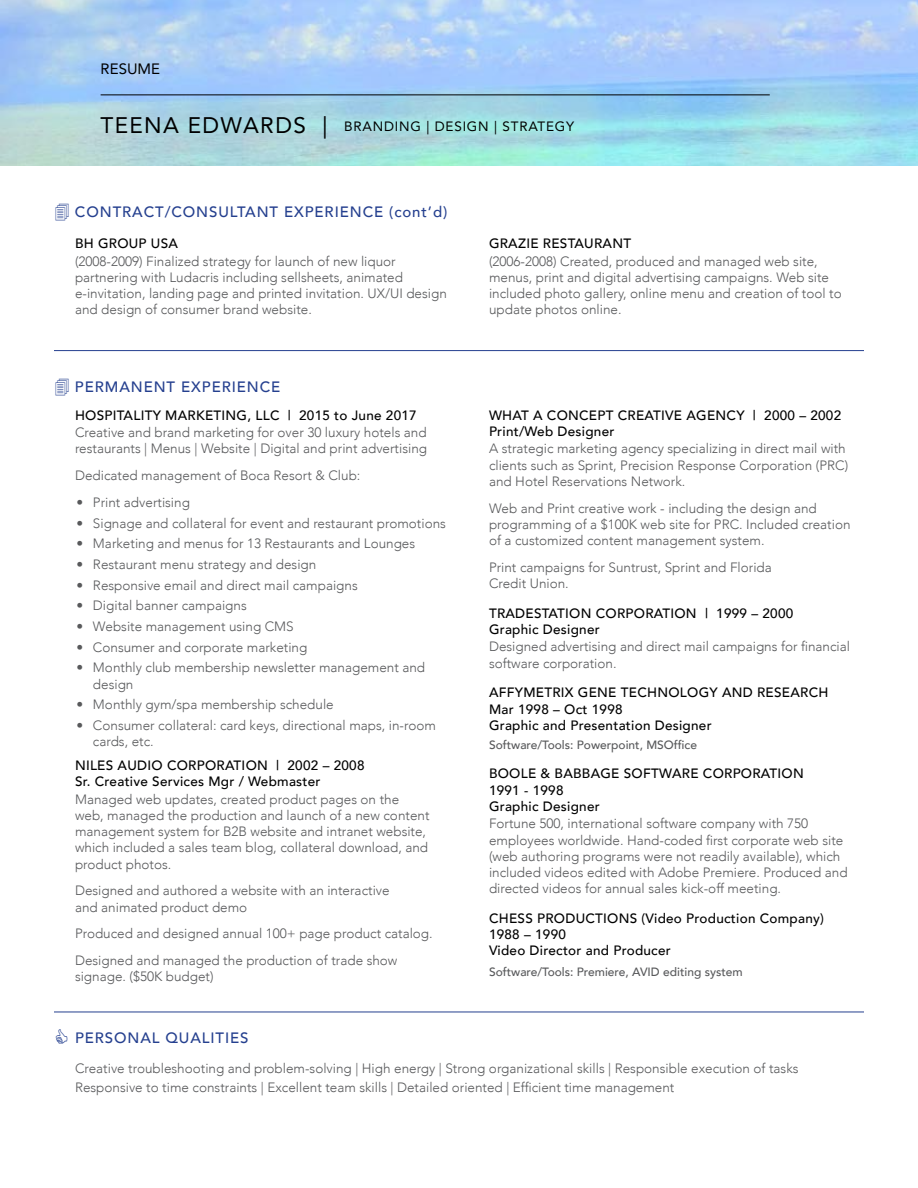
<style>
.page{position:relative;width:918px;height:1188px;background:#fff}
.page>*{position:absolute;margin:0;border:0;box-sizing:border-box;transform-origin:0 0}
.t1{font:500 15px "Avenir";letter-spacing:.06em;color:#25408f}
.t2{font:15px "Avenir";color:#000}
.t3{font:300 13.5px/16.2px "Avenir";color:#58595b}
.t4{font:500 13.5px/16.2px "Avenir";letter-spacing:.02em;color:#000}
.t5{font:13.5px "Avenir";letter-spacing:.06em;color:#000}
.t6{font:500 12px "Avenir";color:#58595b}
.s1{font-size:22.5px}
</style>
<div class="page">
<img style="left:0;top:0;width:918px;height:166px">
<hr style="left:101px;top:94px;width:669px;height:1px;background:#000">
<hr style="left:54px;top:350px;width:810px;height:1px;background:#25408f">
<hr style="left:54px;top:1012px;width:810px;height:1px;background:#25408f">
<p class="t2" style="left:101px;top:56px;width:61px">RESUME</p>
<p class="t5" style="left:101px;top:116px;width:475px"><span class="s1">TEENA EDWARDS |</span> BRANDING | DESIGN | STRATEGY</p>
<p class="t1" style="left:54px;top:199px;width:395px">✔ CONTRACT/CONSULTANT EXPERIENCE (cont’d)</p>
<p class="t4" style="left:75px;top:234px;width:104px">BH GROUP USA</p>
<p class="t3" style="left:75px;top:253px;width:373px">(2008-2009) Finalized strategy for launch of new liquor partnering with Ludacris including sellsheets, animated e-invitation, landing page and printed invitation. UX/UI design and design of consumer brand website.</p>
<p class="t1" style="left:54px;top:374px;width:228px">✔ PERMANENT EXPERIENCE</p>
<p class="t4" style="left:75px;top:406px;width:343px">HOSPITALITY MARKETING, LLC | 2015 to June 2017</p>
<p class="t3" style="left:75px;top:425px;width:354px">Creative and brand marketing for over 30 luxury hotels and restaurants | Menus | Website | Digital and print advertising</p>
<p class="t3" style="left:75px;top:467px;width:287px">Dedicated management of Boca Resort &amp; Club:</p>
<p class="t3" style="left:76px;top:494px;width:115px">• Print advertising</p>
<p class="t3" style="left:76px;top:515px;width:371px">• Signage and collateral for event and restaurant promotions</p>
<p class="t3" style="left:76px;top:536px;width:340px">• Marketing and menus for 13 Restaurants and Lounges</p>
<p class="t3" style="left:76px;top:556px;width:241px">• Restaurant menu strategy and design</p>
<p class="t3" style="left:76px;top:577px;width:283px">• Responsive email and direct mail campaigns</p>
<p class="t3" style="left:76px;top:598px;width:172px">• Digital banner campaigns</p>
<p class="t3" style="left:76px;top:618px;width:219px">• Website management using CMS</p>
<p class="t3" style="left:76px;top:639px;width:232px">• Consumer and corporate marketing</p>
<p class="t3" style="left:93px;top:660px;width:334px;text-indent:-16px">• Monthly club membership newsletter management and design</p>
<p class="t3" style="left:76px;top:697px;width:259px">• Monthly gym/spa membership schedule</p>
<p class="t3" style="left:93px;top:717px;width:344px;text-indent:-16px">• Consumer collateral: card keys, directional maps, in-room cards, etc.</p>
<p class="t4" style="left:75px;top:756px;width:291px">NILES AUDIO CORPORATION | 2002 – 2008<br>Sr. Creative Services Mgr / Webmaster</p>
<p class="t3" style="left:75px;top:791px;width:356px">Managed web updates, created product pages on the web, managed the production and launch of a new content management system for B2B website and intranet website, which included a sales team blog, collateral download, and product photos.</p>
<p class="t3" style="left:75px;top:883px;width:316px">Designed and authored a website with an interactive and animated product demo</p>
<p class="t3" style="left:75px;top:920px;width:359px;line-height:26.7px">Produced and designed annual 100+ page product catalog.<br>Designed and managed the production of trade show</p>
<p class="t3" style="left:75px;top:968px;width:140px">signage. ($50K budget)</p>
<p class="t4" style="left:489px;top:234px;width:144px">GRAZIE RESTAURANT</p>
<p class="t3" style="left:489px;top:253px;width:354px">(2006-2008) Created, produced and managed web site, menus, print and digital advertising campaigns. Web site included photo gallery, online menu and creation of tool to update photos online.</p>
<p class="t4" style="left:489px;top:406px;width:354px">WHAT A CONCEPT CREATIVE AGENCY | 2000 – 2002<br>Print/Web Designer</p>
<p class="t3" style="left:489px;top:441px;width:361px">A strategic marketing agency specializing in direct mail with clients such as Sprint, Precision Response Corporation (PRC) and Hotel Reservations Network.</p>
<p class="t3" style="left:489px;top:500px;width:363px">Web and Print creative work - including the design and programming of a $100K web site for PRC. Included creation of a customized content management system.</p>
<p class="t3" style="left:489px;top:559px;width:284px">Print campaigns for Suntrust, Sprint and Florida<br>Credit Union.</p>
<p class="t4" style="left:489px;top:604px;width:306px">TRADESTATION CORPORATION | 1999 – 2000<br>Graphic Designer</p>
<p class="t3" style="left:489px;top:639px;width:363px">Designed advertising and direct mail campaigns for financial software corporation.</p>
<p class="t4" style="left:489px;top:684px;width:341px">AFFYMETRIX GENE TECHNOLOGY AND RESEARCH<br>Mar 1998 – Oct 1998<br>Graphic and Presentation Designer</p>
<p class="t6" style="left:489px;top:734px;width:210px">Software/Tools: Powerpoint, MSOffice</p>
<p class="t4" style="left:489px;top:765px;width:316px">BOOLE &amp; BABBAGE SOFTWARE CORPORATION<br>1991 - 1998<br>Graphic Designer</p>
<p class="t3" style="left:489px;top:816px;width:360px">Fortune 500, international software company with 750 employees worldwide. Hand-coded first corporate web site (web authoring programs were not readily available), which included videos edited with Adobe Premiere. Produced and directed videos for annual sales kick-off meeting.</p>
<p class="t4" style="left:489px;top:909px;width:336px">CHESS PRODUCTIONS (Video Production Company)<br>1988 – 1990<br>Video Director and Producer</p>
<p class="t6" style="left:489px;top:961px;width:255px">Software/Tools: Premiere, AVID editing system</p>
<p class="t1" style="left:75px;top:1024px;width:175px">PERSONAL QUALITIES</p>
<p class="t3" style="left:75px;top:1058px;width:725px;line-height:19.5px">Creative troubleshooting and problem-solving | High energy | Strong organizational skills | Responsible execution of tasks<br>Responsive to time constraints | Excellent team skills | Detailed oriented | Efficient time management</p>
</div>
